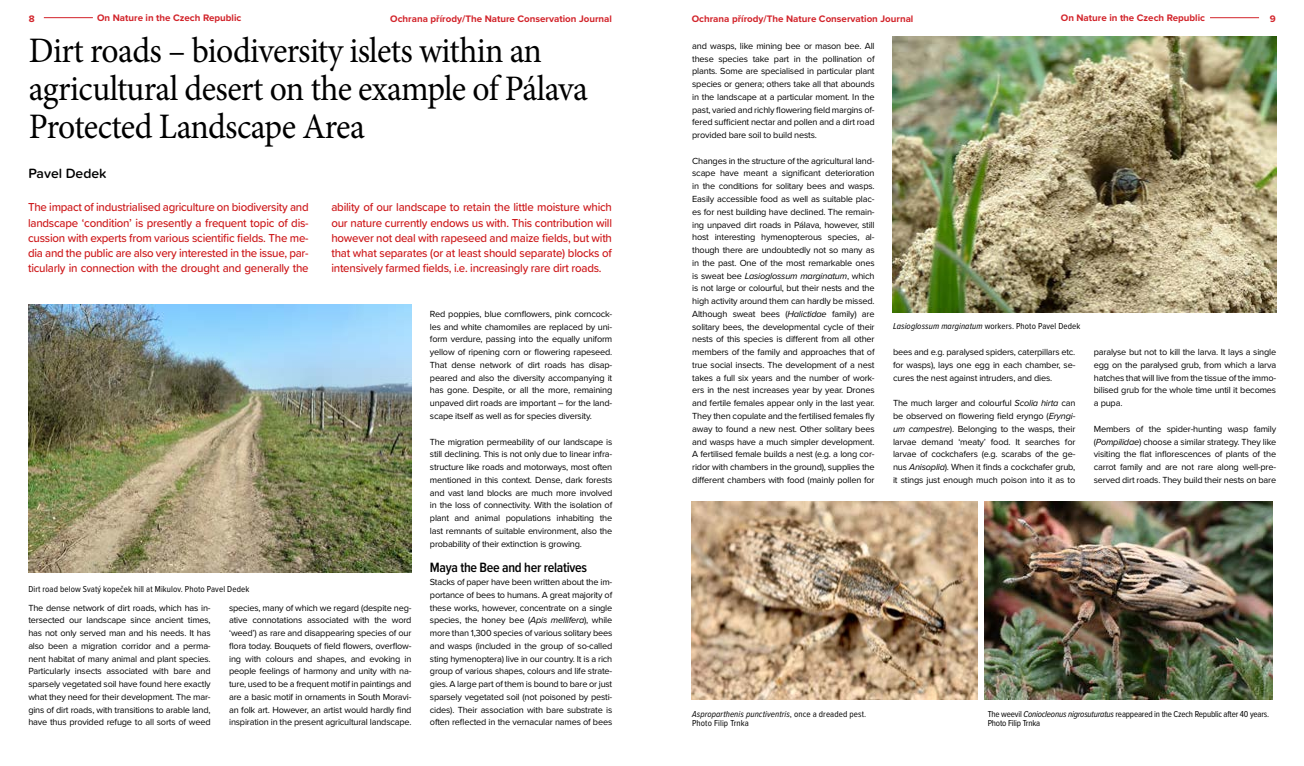
<style>
.page{position:relative;width:1304px;height:766px;background:#fff}
.page>*{position:absolute;margin:0;border:0;box-sizing:border-box;transform-origin:0 0}
.t1{font:35.9px/37.9px "Minion Pro";letter-spacing:-.02em;color:#000;scale:.94 1}
.t2{font:600 13.9px "Proxima Nova Cond";letter-spacing:-.02em;color:#000}
.t3{font:600 13.9px "Proxima Soft";color:#000}
.t4{font:500 12px/15.1px "Proxima Soft";letter-spacing:-.02em;color:#cd1719;text-align:justify;scale:.96 1}
.t5{font:700 9.8px "Proxima Nova";color:#d2232a}
.t6{font:9.2px/12.8px "Proxima Nova";letter-spacing:-.02em;color:#000;text-align:justify}
.t7{font:9px/9px "Proxima Nova Cond";letter-spacing:.01em;color:#000}
.t8{font:9px/9px "Proxima Nova Cond";letter-spacing:-.02em;color:#000}
.s1{font-style:italic}
</style>
<div class="page">
<img style="left:893px;top:36px;width:383px;height:276px">
<img style="left:28px;top:304px;width:384px;height:268px">
<img style="left:984px;top:501px;width:289px;height:198px">
<img style="left:692px;top:501px;width:286px;height:198px">
<hr style="left:1210px;top:17px;width:49px;height:1px;background:#d2232a">
<hr style="left:44px;top:17px;width:49px;height:1px;background:#d2232a">
<p class="t5" style="left:29px;top:11px;width:7px">8</p>
<p class="t5" style="left:97px;top:11px;width:146px">On Nature in the Czech Republic</p>
<p class="t5" style="left:390px;top:11px;width:223px">Ochrana přírody/The Nature Conservation Journal</p>
<p class="t5" style="left:692px;top:11px;width:223px">Ochrana přírody/The Nature Conservation Journal</p>
<p class="t5" style="left:1061px;top:11px;width:146px">On Nature in the Czech Republic</p>
<p class="t5" style="left:1270px;top:11px;width:7px">9</p>
<h1 class="t1" style="left:29px;top:32px;width:596px">Dirt roads – biodiversity islets within an agricultural desert on the example of Pálava<br>Protected Landscape Area</h1>
<p class="t6" style="left:692px;top:39px;width:184px">and wasps, like mining bee or mason bee. All these species take part in the pollination of plants. Some are specialised in particular plant species or genera; others take all that abounds in the landscape at a particular moment. In the past, varied and richly flowering field margins of&shy;fered sufficient nectar and pollen and a dirt road provided bare soil to build nests.</p>
<p class="t6" style="left:692px;top:154px;width:184px">Changes in the structure of the agricultural land&shy;scape have meant a significant deterioration in the conditions for solitary bees and wasps.<br>Easily accessible food as well as suitable plac&shy;es for nest building have declined. The remain&shy;ing unpaved dirt roads in Pálava, however, still host interesting hymenopterous species, al&shy;though there are undoubtedly not so many as in the past. One of the most remarkable ones is sweat bee <span class="s1">Lasioglossum marginatum</span>, which is not large or colourful, but their nests and the high activity around them can hardly be missed.<br>Although sweat bees (<span class="s1">Halictidae</span> family) are solitary bees, the developmental cycle of their nests of this species is different from all other members of the family and approaches that of true social insects. The development of a nest takes a full six years and the number of work&shy;ers in the nest increases year by year. Drones and fertile females appear only in the last year.<br>They then copulate and the fertilised females fly away to found a new nest. Other solitary bees and wasps have a much simpler development.<br>A fertilised female builds a nest (e.g. a long cor&shy;ridor with chambers in the ground), supplies the different chambers with food (mainly pollen for</p>
<h2 class="t3" style="left:28px;top:163px;width:80px">Pavel Dedek</h2>
<p class="t4" style="left:28px;top:199px;width:294px">The impact of industrialised agriculture on biodiversity and landscape ‘condition’ is presently a frequent topic of dis&shy;cussion with experts from various scientific fields. The me&shy;dia and the public are also very interested in the issue, par&shy;ticularly in connection with the drought and generally the</p>
<p class="t4" style="left:331px;top:199px;width:294px">ability of our landscape to retain the little moisture which our nature currently endows us with. This contribution will however not deal with rapeseed and maize fields, but with that what separates (or at least should separate) blocks of intensively farmed fields, i.e. increasingly rare dirt roads.</p>
<p class="t6" style="left:430px;top:307px;width:184px">Red poppies, blue cornflowers, pink corncock&shy;les and white chamomiles are replaced by uni&shy;form verdure, passing into the equally uniform yellow of ripening corn or flowering rapeseed.<br>That dense network of dirt roads has disap&shy;peared and also the diversity accompanying it has gone. Despite, or all the more, remaining unpaved dirt roads are important – for the land&shy;scape itself as well as for species diversity.</p>
<p class="t6" style="left:430px;top:434px;width:184px">The migration permeability of our landscape is still declining. This is not only due to linear infra&shy;structure like roads and motorways, most often mentioned in this context. Dense, dark forests and vast land blocks are much more involved in the loss of connectivity. With the isolation of plant and animal populations inhabiting the last remnants of suitable environment, also the probability of their extinction is growing.</p>
<h2 class="t2" style="left:430px;top:557px;width:159px">Maya the Bee and her relatives</h2>
<p class="t6" style="left:430px;top:575px;width:184px">Stacks of paper have been written about the im&shy;portance of bees to humans. A great majority of these works, however, concentrate on a single species, the honey bee (<span class="s1">Apis mellifera</span>), while more than 1,300 species of various solitary bees and wasps (included in the group of so-called sting hymenoptera) live in our country. It is a rich group of various shapes, colours and life strate&shy;gies. A large part of them is bound to bare or just sparsely vegetated soil (not poisoned by pesti&shy;cides). Their association with bare substrate is often reflected in the vernacular names of bees</p>
<p class="t7" style="left:28px;top:584px;width:222px">Dirt road below Svatý kopeček hill at Mikulov. Photo Pavel Dedek</p>
<p class="t6" style="left:28px;top:600px;width:184px">The dense network of dirt roads, which has in&shy;tersected our landscape since ancient times, has not only served man and his needs. It has also been a migration corridor and a perma&shy;nent habitat of many animal and plant species.<br>Particularly insects associated with bare and sparsely vegetated soil have found here exactly what they need for their development. The mar&shy;gins of dirt roads, with transitions to arable land, have thus provided refuge to all sorts of weed</p>
<p class="t6" style="left:229px;top:600px;width:184px">species, many of which we regard (despite neg&shy;ative connotations associated with the word ‘weed’) as rare and disappearing species of our flora today. Bouquets of field flowers, overflow&shy;ing with colours and shapes, and evoking in people feelings of harmony and unity with na&shy;ture, used to be a frequent motif in paintings and are a basic motif in ornaments in South Moravi&shy;an folk art. However, an artist would hardly find inspiration in the present agricultural landscape.</p>
<p class="t7" style="left:692px;top:708px;width:176px"><span class="s1">Asproparthenis punctiventris</span>, once a dreaded pest.<br>Photo Filip Trnka</p>
<p class="t7" style="left:893px;top:321px;width:189px"><span class="s1">Lasioglossum marginatum</span> workers. Photo Pavel Dedek</p>
<p class="t6" style="left:893px;top:345px;width:184px">bees and e.g. paralysed spiders, caterpillars etc. for wasps), lays one egg in each chamber, se&shy;cures the nest against intruders, and dies.</p>
<p class="t6" style="left:893px;top:396px;width:184px">The much larger and colourful <span class="s1">Scolia hirta</span> can be observed on flowering field eryngo (<span class="s1">Eryngi&shy;um campestre</span>). Belonging to the wasps, their larvae demand ‘meaty’ food. It searches for larvae of cockchafers (e.g. scarabs of the ge&shy;nus <span class="s1">Anisoplia</span>). When it finds a cockchafer grub, it stings just enough much poison into it as to</p>
<p class="t6" style="left:1094px;top:345px;width:184px">paralyse but not to kill the larva. It lays a single egg on the paralysed grub, from which a larva hatches that will live from the tissue of the immo&shy;bilised grub for the whole time until it becomes a pupa.</p>
<p class="t6" style="left:1094px;top:422px;width:184px">Members of the spider-hunting wasp family (<span class="s1">Pompilidae</span>) choose a similar strategy. They like visiting the flat inflorescences of plants of the carrot family and are not rare along well-pre&shy;served dirt roads. They build their nests on bare</p>
<p class="t8" style="left:988px;top:709px;width:283px">The weevil <span class="s1">Coniocleonus nigrosuturatus</span> reappeared in the Czech Republic after 40 years.<br>Photo Filip Trnka</p>
</div>
